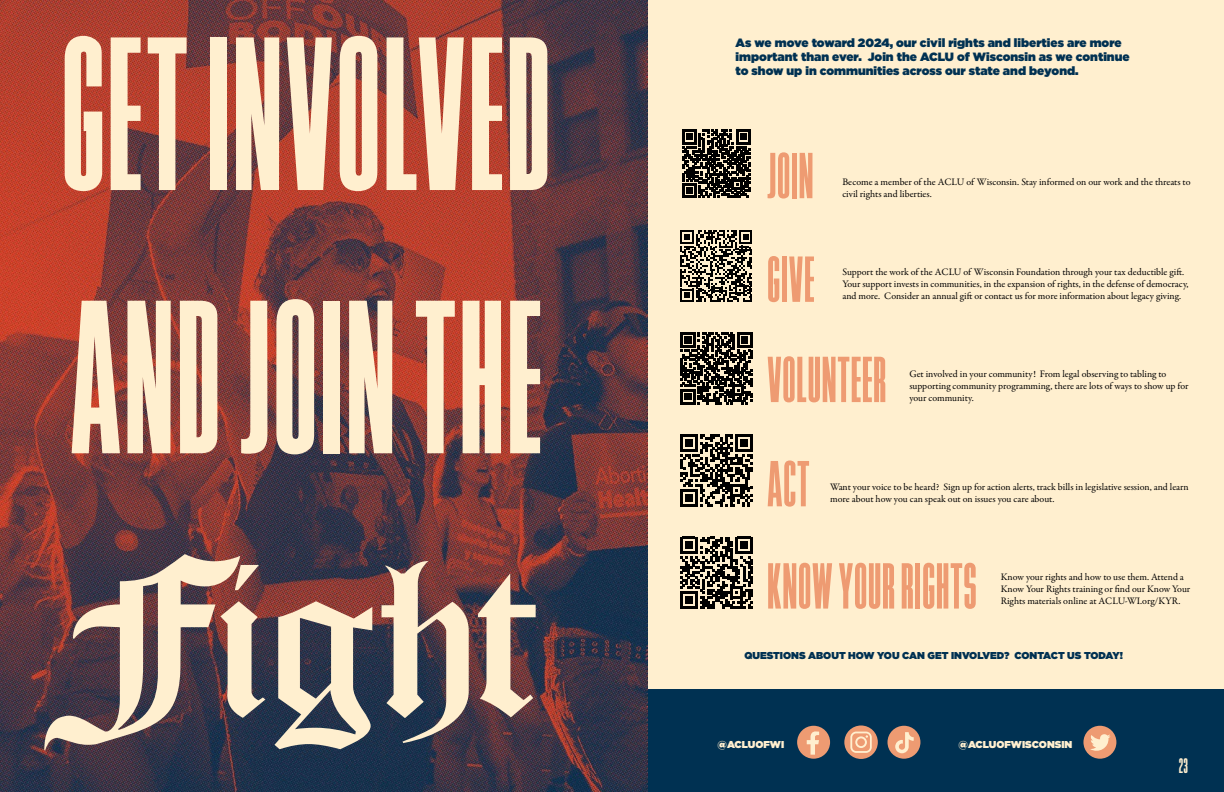
<style>
.page{position:relative;width:1224px;height:792px;background:#ffefcf}
.page>*{position:absolute;margin:0;border:0;box-sizing:border-box;transform-origin:0 0}
.t1{font:247.1px "Old London";color:#ffefcf}
.t2{font:228.8px/263.3px "Bee Four";color:#ffefcf}
.t3{font:68px "Bee Four";color:#ee9b72}
.t4{font:22px "Bee Four";color:#ffefcf}
.t5{font:900 12px/14.4px "Gotham";color:#003152}
.t6{font:10px/12px "Garamond Premr Pro";color:#000}
.t7{font:900 10px "Gotham";color:#003152}
.t8{font:900 10px "Gotham";color:#ffefcf}
</style>
<div class="page">
<div style="left:636px;top:689px;width:588px;height:103px;background:#003152"></div>
<img style="left:0;top:0;width:648px;height:792px">
<svg style="left:682px;top:130px;width:69px;height:68px"></svg>
<svg style="left:680px;top:230px;width:72px;height:72px"></svg>
<svg style="left:680px;top:332px;width:72px;height:72px"></svg>
<svg style="left:680px;top:435px;width:72px;height:72px"></svg>
<svg style="left:680px;top:537px;width:72px;height:72px"></svg>
<div style="left:797px;top:726px;width:33px;height:33px;background:#ee9b72;border-radius:50%"></div>
<svg style="left:807px;top:731px;width:12px;height:24px"></svg>
<div style="left:888px;top:726px;width:32px;height:33px;background:#ee9b72;border-radius:50%"></div>
<svg style="left:895px;top:732px;width:19px;height:21px"></svg>
<div style="left:1083px;top:726px;width:33px;height:33px;background:#ee9b72;border-radius:50%"></div>
<svg style="left:1090px;top:734px;width:20px;height:17px"></svg>
<svg style="left:844px;top:725px;width:34px;height:34px"></svg>
<div style="left:850px;top:732px;width:22px;height:21px;background:#ffefcf;border-radius:6px"></div>
<div style="left:852px;top:733px;width:18px;height:18px;background:#ee9b72;border-radius:4px"></div>
<svg style="left:855px;top:736px;width:12px;height:12px"></svg>
<div style="left:857px;top:738px;width:8px;height:8px;background:#ee9b72;border-radius:4px"></div>
<h2 class="t2" style="left:60px;top:-13px;width:493px">GET INVOLVED<br>AND JOIN THE</h2>
<h1 class="t1" style="left:68px;top:493px;width:477px">Fight</h1>
<p class="t5" style="left:736px;top:35px;width:395px">As we move toward 2024, our civil rights and liberties are more important than ever. Join the ACLU of Wisconsin as we continue to show up in communities across our state and beyond.</p>
<h3 class="t3" style="left:767px;top:139px;width:49px">JOIN</h3>
<p class="t6" style="left:842px;top:176px;width:350px">Become a member of the ACLU of Wisconsin. Stay informed on our work and the threats to civil rights and liberties.</p>
<h3 class="t3" style="left:767px;top:242px;width:50px">GIVE</h3>
<p class="t6" style="left:842px;top:266px;width:348px">Support the work of the ACLU of Wisconsin Foundation through your tax deductible gift.<br>Your support invests in communities, in the expansion of rights, in the defense of democracy, and more. Consider an annual gift or contact us for more information about legacy giving.</p>
<h3 class="t3" style="left:767px;top:343px;width:121px">VOLUNTEER</h3>
<p class="t6" style="left:909px;top:368px;width:281px">Get involved in your community! From legal observing to tabling to supporting community programming, there are lots of ways to show up for your community.</p>
<h3 class="t3" style="left:767px;top:447px;width:44px">ACT</h3>
<p class="t6" style="left:830px;top:482px;width:360px">Want your voice to be heard? Sign up for action alerts, track bills in legislative session, and learn more about how you can speak out on issues you care about.</p>
<h3 class="t3" style="left:767px;top:549px;width:211px">KNOW YOUR RIGHTS</h3>
<p class="t6" style="left:1001px;top:571px;width:191px">Know your rights and how to use them. Attend a<br>Know Your Rights training or find our Know Your<br>Rights materials online at ACLU-WI.org/KYR.</p>
<p class="t7" style="left:744px;top:648px;width:380px">QUESTIONS ABOUT HOW YOU CAN GET INVOLVED? CONTACT US TODAY!</p>
<p class="t8" style="left:718px;top:737px;width:68px">@ACLUOFWI</p>
<p class="t8" style="left:959px;top:737px;width:115px">@ACLUOFWISCONSIN</p>
<h3 class="t4" style="left:1179px;top:754px;width:11px">23</h3>
</div>
